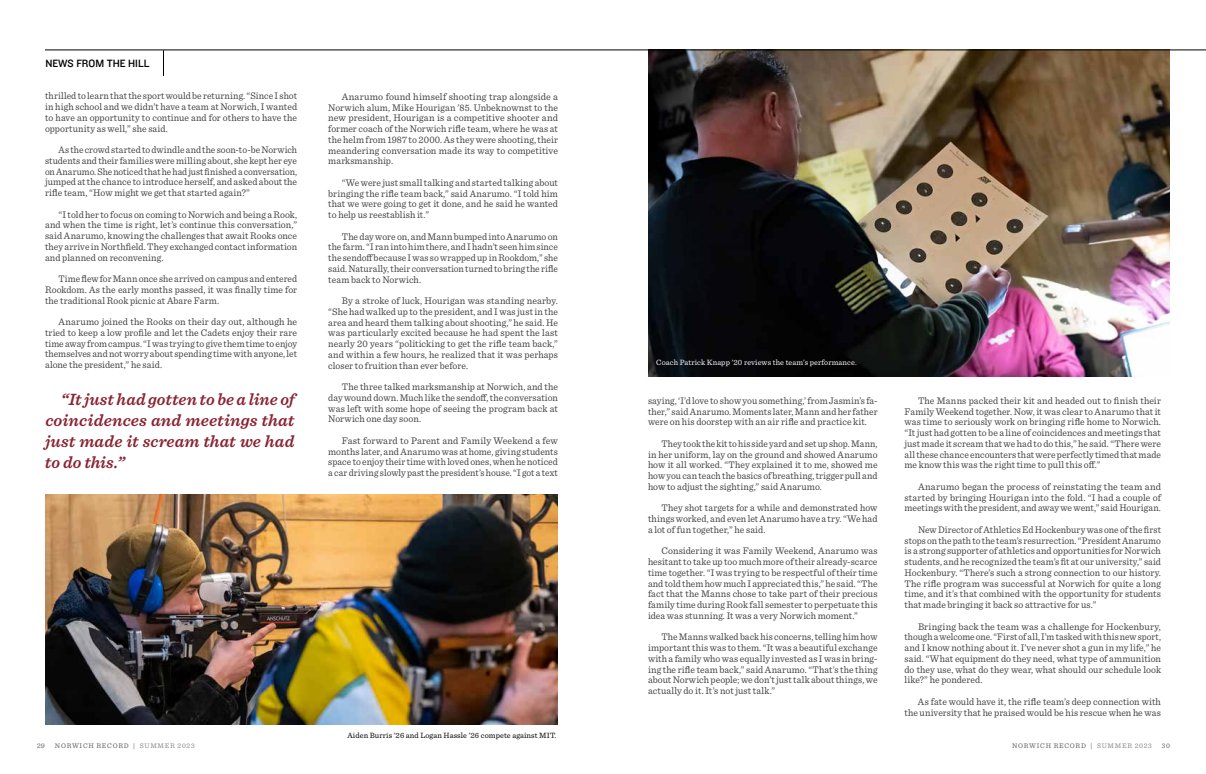
<style>
.page{position:relative;width:1206px;height:774px;background:#fff}
.page>*{position:absolute;margin:0;border:0;box-sizing:border-box;transform-origin:0 0}
.t1{font:italic 600 17px/21px "Sentinel";color:#8a2432;text-align:justify}
.t2{font:11px "Knockout HTF31 Junior Middlewt";color:#000}
.t3{font:10px/10.8px "Sentinel";letter-spacing:.005em;color:#414042;text-align:justify}
.t4{font:10px/10.8px "Sentinel";letter-spacing:.005em;color:#414042;text-align:justify;scale:.95 1}
.t5{font:10px/10.8px "Sentinel";letter-spacing:.005em;color:#414042;text-align:justify;scale:.96 1}
.t6{font:10px/10.8px "Sentinel";letter-spacing:.005em;color:#414042;text-align:justify;scale:.94 1}
.t7{font:8px "Sentinel";letter-spacing:.015em;color:#000}
.t8{font:8px "Sentinel";letter-spacing:.015em;color:#fff}
.t9{font:7px "Sentinel";letter-spacing:.1em;color:#58595b}
.s1{color:#808285}
</style>
<div class="page">
<img style="left:648px;top:51px;width:522px;height:325px">
<img style="left:45px;top:494px;width:513px;height:230px">
<hr style="left:45px;top:50px;width:1161px;height:1px;background:#000">
<svg style="left:163px;top:50px;width:1px;height:26px"></svg>
<p class="t2" style="left:45px;top:58px;width:106px">NEWS FROM THE HILL</p>
<p class="t4" style="left:45px;top:90px;width:267px">thrilled to learn that the sport would be returning. “Since I shot in high school and we didn’t have a team at Norwich, I wanted to have an opportunity to continue and for others to have the opportunity as well,” she said.</p>
<p class="t6" style="left:45px;top:144px;width:270px;text-indent:14px">As the crowd started to dwindle and the soon-to-be Norwich students and their families were milling about, she kept her eye on Anarumo. She noticed that he had just finished a conversation, jumped at the chance to introduce herself, and asked about the rifle team, “How might we get that started again?”</p>
<p class="t5" style="left:45px;top:208px;width:264px;text-indent:13px">“I told her to focus on coming to Norwich and being a Rook, and when the time is right, let’s continue this conversation,” said Anarumo, knowing the challenges that await Rooks once they arrive in Northfield. They exchanged contact information and planned on reconvening.</p>
<p class="t6" style="left:45px;top:273px;width:270px;text-indent:14px">Time flew for Mann once she arrived on campus and entered Rookdom. As the early months passed, it was finally time for the traditional Rook picnic at Abare Farm.</p>
<p class="t3" style="left:45px;top:316px;width:254px;text-indent:14px">Anarumo joined the Rooks on their day out, although he tried to keep a low profile and let the Cadets enjoy their rare time away from campus. “I was trying to give them time to enjoy themselves and not worry about spending time with anyone, let alone the president,” he said.</p>
<h1 class="t1" style="left:45px;top:388px;width:251px;text-indent:16px">“It just had gotten to be a line of coincidences and meetings that just made it scream that we had to do this.”</h1>
<p class="t3" style="left:328px;top:90px;width:231px;text-indent:14px">Anarumo found himself shooting trap alongside a Norwich alum, Mike Hourigan ’85. Unbeknownst to the new president, Hourigan is a competitive shooter and former coach of the Norwich rifle team, where he was at the helm from 1987 to 2000. As they were shooting, their meandering conversation made its way to competitive marksmanship.</p>
<p class="t5" style="left:328px;top:176px;width:241px;text-indent:14px">“We were just small talking and started talking about bringing the rifle team back,” said Anarumo. “I told him that we were going to get it done, and he said he wanted to help us reestablish it.”</p>
<p class="t5" style="left:328px;top:230px;width:241px;text-indent:14px">The day wore on, and Mann bumped into Anarumo on the farm. “I ran into him there, and I hadn’t seen him since the sendoff because I was so wrapped up in Rookdom,” she said. Naturally, their conversation turned to bring the rifle team back to Norwich.</p>
<p class="t3" style="left:328px;top:295px;width:231px;text-indent:14px">By a stroke of luck, Hourigan was standing nearby. “She had walked up to the president, and I was just in the area and heard them talking about shooting,” he said. He was particularly excited because he had spent the last nearly 20 years “politicking to get the rifle team back,” and within a few hours, he realized that it was perhaps closer to fruition than ever before.</p>
<p class="t5" style="left:328px;top:381px;width:241px;text-indent:13px">The three talked marksmanship at Norwich, and the day wound down. Much like the sendoff, the conversation was left with some hope of seeing the program back at Norwich one day soon.</p>
<p class="t3" style="left:328px;top:434px;width:231px;text-indent:14px">Fast forward to Parent and Family Weekend a few months later, and Anarumo was at home, giving students space to enjoy their time with loved ones, when he noticed a car driving slowly past the president’s house. “I got a text</p>
<p class="t7" style="left:347px;top:729px;width:211px">Aiden Burris ’26 and Logan Hassle ’26 compete against MIT.</p>
<p class="t8" style="left:656px;top:356px;width:202px">Coach Patrick Knapp ’20 reviews the team’s performance.</p>
<p class="t4" style="left:648px;top:395px;width:243px">saying, ‘I’d love to show you something,’ from Jasmin’s fa&shy;ther,” said Anarumo. Moments later, Mann and her father were on his doorstep with an air rifle and practice kit.</p>
<p class="t6" style="left:648px;top:438px;width:246px;text-indent:14px">They took the kit to his side yard and set up shop. Mann, in her uniform, lay on the ground and showed Anarumo how it all worked. “They explained it to me, showed me how you can teach the basics of breathing, trigger pull and how to adjust the sighting,” said Anarumo.</p>
<p class="t5" style="left:648px;top:502px;width:241px;text-indent:13px">They shot targets for a while and demonstrated how things worked, and even let Anarumo have a try. “We had a lot of fun together,” he said.</p>
<p class="t3" style="left:648px;top:545px;width:231px;text-indent:14px">Considering it was Family Weekend, Anarumo was hesitant to take up too much more of their already-scarce time together. “I was trying to be respectful of their time and told them how much I appreciated this,” he said. “The fact that the Manns chose to take part of their precious family time during Rook fall semester to perpetuate this idea was stunning. It was a very Norwich moment.”</p>
<p class="t4" style="left:648px;top:631px;width:243px;text-indent:14px">The Manns walked back his concerns, telling him how important this was to them. “It was a beautiful exchange with a family who was equally invested as I was in bring&shy;ing the rifle team back,” said Anarumo. “That’s the thing about Norwich people; we don’t just talk about things, we actually do it. It’s not just talk.”</p>
<p class="t3" style="left:904px;top:395px;width:258px;text-indent:14px">The Manns packed their kit and headed out to finish their Family Weekend together. Now, it was clear to Anarumo that it was time to seriously work on bringing rifle home to Norwich. “It just had gotten to be a line of coincidences and meetings that just made it scream that we had to do this,” he said. “There were all these chance encounters that were perfectly timed that made me know this was the right time to pull this off.”</p>
<p class="t3" style="left:904px;top:481px;width:258px;text-indent:14px">Anarumo began the process of reinstating the team and started by bringing Hourigan into the fold. “I had a couple of meetings with the president, and away we went,” said Hourigan.</p>
<p class="t4" style="left:904px;top:524px;width:272px;text-indent:14px">New Director of Athletics Ed Hockenbury was one of the first stops on the path to the team’s resurrection. “President Anarumo is a strong supporter of athletics and opportunities for Norwich students, and he recognized the team’s fit at our university,” said Hockenbury. “There’s such a strong connection to our history.<br>The rifle program was successful at Norwich for quite a long time, and it’s that combined with the opportunity for students that made bringing it back so attractive for us.”</p>
<p class="t3" style="left:904px;top:620px;width:258px;text-indent:14px">Bringing back the team was a challenge for Hockenbury, though a welcome one. “First of all, I’m tasked with this new sport, and I know nothing about it. I’ve never shot a gun in my life,” he said. “What equipment do they need, what type of ammunition do they use, what do they wear, what should our schedule look like?” he pondered.</p>
<p class="t5" style="left:904px;top:696px;width:269px;text-align:right">As fate would have it, the rifle team’s deep connection with the university that he praised would be his rescue when he was</p>
<p class="t9" style="left:37px;top:740px;width:9px">29</p>
<p class="t9" style="left:55px;top:740px;width:141px">NORWICH RECORD | <span class="s1">SUMMER 2023</span></p>
<p class="t9" style="left:1012px;top:740px;width:141px">NORWICH RECORD | <span class="s1">SUMMER 2023</span></p>
<p class="t9" style="left:1162px;top:740px;width:9px">30</p>
</div>
